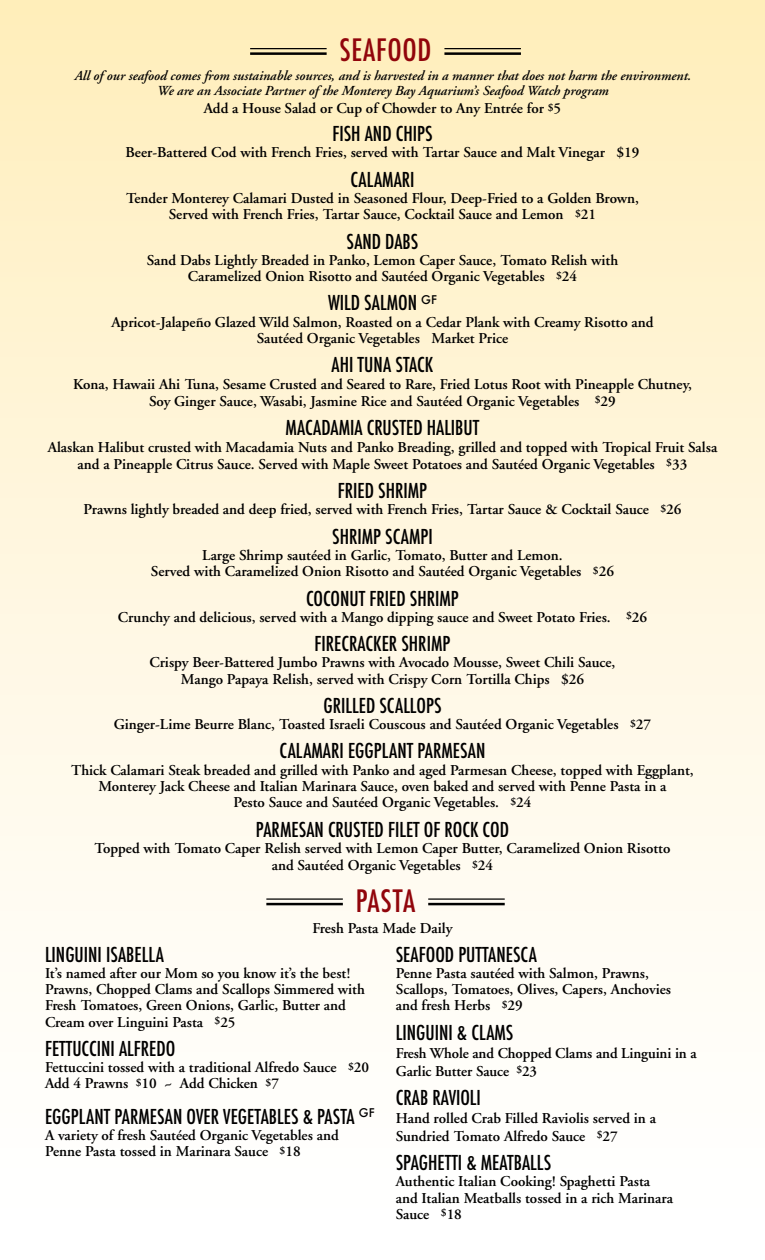
<style>
.page{position:relative;width:765px;height:1260px;background:#fff}
.page>*{position:absolute;margin:0;border:0;box-sizing:border-box;transform-origin:0 0}
.t1{font:500 condensed 30px "Futura";letter-spacing:.025em;color:#91050b}
.t2{font:500 condensed 20px "Futura";color:#000}
.t3{font:600 15px/16.2px "Adobe Garamond";color:#000;text-align:center}
.t4{font:italic 600 13.75px/15px "Adobe Garamond";color:#000;text-align:center}
</style>
<div class="page">
<div style="left:0;top:0;width:765px;height:1260px;background:linear-gradient(to bottom,#ffeebe,#fff)"></div>
<hr style="left:250px;top:48px;width:77px;height:1px;background:#000">
<hr style="left:250px;top:52px;width:77px;height:3px;background:#000">
<hr style="left:444px;top:48px;width:77px;height:1px;background:#000">
<hr style="left:444px;top:52px;width:77px;height:3px;background:#000">
<hr style="left:266px;top:898px;width:77px;height:2px;background:#000">
<hr style="left:266px;top:903px;width:77px;height:2px;background:#000">
<hr style="left:428px;top:898px;width:77px;height:2px;background:#000">
<hr style="left:428px;top:903px;width:77px;height:2px;background:#000">
<h1 class="t1" style="left:339px;top:31px;width:94px">SEAFOOD</h1>
<p class="t4" style="left:74px;top:68px;width:618px">All of our seafood comes from sustainable sources, and is harvested in a manner that does not harm the environment.<br>We are an Associate Partner of the Monterey Bay Aquarium’s Seafood Watch program</p>
<p class="t3" style="left:204px;top:101px;width:359px">Add a House Salad or Cup of Chowder to Any Entrée for <sup>$</sup>5</p>
<h2 class="t2" style="left:332px;top:121px;width:101px">FISH AND CHIPS</h2>
<p class="t3" style="left:126px;top:145px;width:515px">Beer-Battered Cod with French Fries, served with Tartar Sauce and Malt Vinegar $19</p>
<h2 class="t2" style="left:350px;top:167px;width:66px">CALAMARI</h2>
<p class="t3" style="left:126px;top:190px;width:515px">Tender Monterey Calamari Dusted in Seasoned Flour, Deep-Fried to a Golden Brown,<br>Served with French Fries, Tartar Sauce, Cocktail Sauce and Lemon <sup>$</sup>21</p>
<h2 class="t2" style="left:347px;top:228px;width:73px">SAND DABS</h2>
<p class="t3" style="left:147px;top:252px;width:473px">Sand Dabs Lightly Breaded in Panko, Lemon Caper Sauce, Tomato Relish with<br>Caramelized Onion Risotto and Sautéed Organic Vegetables <sup>$</sup>24</p>
<h2 class="t2" style="left:328px;top:290px;width:110px">WILD SALMON <sup>GF</sup></h2>
<p class="t3" style="left:111px;top:314px;width:544px">Apricot-Jalapeño Glazed Wild Salmon, Roasted on a Cedar Plank with Creamy Risotto and<br>Sautéed Organic Vegetables Market Price</p>
<h2 class="t2" style="left:332px;top:352px;width:103px">AHI TUNA STACK</h2>
<p class="t3" style="left:73px;top:376px;width:620px;line-height:16.9px">Kona, Hawaii Ahi Tuna, Sesame Crusted and Seared to Rare, Fried Lotus Root with Pineapple Chutney,<br>Soy Ginger Sauce, Wasabi, Jasmine Rice and Sautéed Organic Vegetables <sup>$</sup>29</p>
<h2 class="t2" style="left:286px;top:415px;width:195px">MACADAMIA CRUSTED HALIBUT</h2>
<p class="t3" style="left:48px;top:439px;width:671px;line-height:16.9px">Alaskan Halibut crusted with Macadamia Nuts and Panko Breading, grilled and topped with Tropical Fruit Salsa and a Pineapple Citrus Sauce. Served with Maple Sweet Potatoes and Sautéed Organic Vegetables <sup>$</sup>33</p>
<h2 class="t2" style="left:338px;top:478px;width:91px">FRIED SHRIMP</h2>
<p class="t3" style="left:84px;top:502px;width:599px">Prawns lightly breaded and deep fried, served with French Fries, Tartar Sauce &amp; Cocktail Sauce <sup>$</sup>26</p>
<h2 class="t2" style="left:332px;top:524px;width:102px">SHRIMP SCAMPI</h2>
<p class="t3" style="left:151px;top:547px;width:465px">Large Shrimp sautéed in Garlic, Tomato, Butter and Lemon.<br>Served with Caramelized Onion Risotto and Sautéed Organic Vegetables <sup>$</sup>26</p>
<h2 class="t2" style="left:306px;top:585px;width:154px">COCONUT FRIED SHRIMP</h2>
<p class="t3" style="left:118px;top:609px;width:531px">Crunchy and delicious, served with a Mango dipping sauce and Sweet Potato Fries. <sup>$</sup>26</p>
<h2 class="t2" style="left:315px;top:631px;width:137px">FIRECRACKER SHRIMP</h2>
<p class="t3" style="left:150px;top:655px;width:467px">Crispy Beer-Battered Jumbo Prawns with Avocado Mousse, Sweet Chili Sauce,<br>Mango Papaya Relish, served with Crispy Corn Tortilla Chips $26</p>
<h2 class="t2" style="left:323px;top:693px;width:120px">GRILLED SCALLOPS</h2>
<p class="t3" style="left:114px;top:717px;width:539px">Ginger-Lime Beurre Blanc, Toasted Israeli Couscous and Sautéed Organic Vegetables <sup>$</sup>27</p>
<h2 class="t2" style="left:280px;top:738px;width:207px">CALAMARI EGGPLANT PARMESAN</h2>
<p class="t3" style="left:71px;top:762px;width:624px">Thick Calamari Steak breaded and grilled with Panko and aged Parmesan Cheese, topped with Eggplant,<br>Monterey Jack Cheese and Italian Marinara Sauce, oven baked and served with Penne Pasta in a<br>Pesto Sauce and Sautéed Organic Vegetables. <sup>$</sup>24</p>
<h2 class="t2" style="left:256px;top:816px;width:255px">PARMESAN CRUSTED FILET OF ROCK COD</h2>
<p class="t3" style="left:95px;top:840px;width:577px;line-height:16.9px">Topped with Tomato Caper Relish served with Lemon Caper Butter, Caramelized Onion Risotto and Sautéed Organic Vegetables <sup>$</sup>24</p>
<h1 class="t1" style="left:356px;top:881px;width:61px">PASTA</h1>
<p class="t3" style="left:312px;top:921px;width:142px">Fresh Pasta Made Daily</p>
<h2 class="t2" style="left:45px;top:941px;width:121px">LINGUINI ISABELLA</h2>
<p class="t3" style="left:45px;top:965px;width:321px;text-align:left">It’s named after our Mom so you know it’s the best!<br>Prawns, Chopped Clams and Scallops Simmered with Fresh Tomatoes, Green Onions, Garlic, Butter and Cream over Linguini Pasta <sup>$</sup>25</p>
<h2 class="t2" style="left:45px;top:1036px;width:132px">FETTUCCINI ALFREDO</h2>
<p class="t3" style="left:45px;top:1060px;width:326px;text-align:left">Fettuccini tossed with a traditional Alfredo Sauce <sup>$</sup>20<br>Add 4 Prawns <sup>$</sup>10 ~ Add Chicken <sup>$</sup>7</p>
<h2 class="t2" style="left:45px;top:1104px;width:331px">EGGPLANT PARMESAN OVER VEGETABLES &amp; PASTA <sup>GF</sup></h2>
<p class="t3" style="left:45px;top:1128px;width:295px;text-align:left">A variety of fresh Sautéed Organic Vegetables and<br>Penne Pasta tossed in Marinara Sauce <sup>$</sup>18</p>
<h2 class="t2" style="left:396px;top:941px;width:143px">SEAFOOD PUTTANESCA</h2>
<p class="t3" style="left:396px;top:965px;width:277px;text-align:left">Penne Pasta sautéed with Salmon, Prawns,<br>Scallops, Tomatoes, Olives, Capers, Anchovies and fresh Herbs <sup>$</sup>29</p>
<h2 class="t2" style="left:396px;top:1019px;width:119px">LINGUINI &amp; CLAMS</h2>
<p class="t3" style="left:396px;top:1044px;width:302px;line-height:18px;text-align:left">Fresh Whole and Chopped Clams and Linguini in a<br>Garlic Butter Sauce <sup>$</sup>23</p>
<h2 class="t2" style="left:396px;top:1085px;width:87px">CRAB RAVIOLI</h2>
<p class="t3" style="left:396px;top:1109px;width:262px;line-height:18px;text-align:left">Hand rolled Crab Filled Raviolis served in a<br>Sundried Tomato Alfredo Sauce <sup>$</sup>27</p>
<h2 class="t2" style="left:396px;top:1150px;width:157px">SPAGHETTI &amp; MEATBALLS</h2>
<p class="t3" style="left:396px;top:1174px;width:279px;text-align:left">Authentic Italian Cooking! Spaghetti Pasta and Italian Meatballs tossed in a rich Marinara<br>Sauce <sup>$</sup>18</p>
</div>
